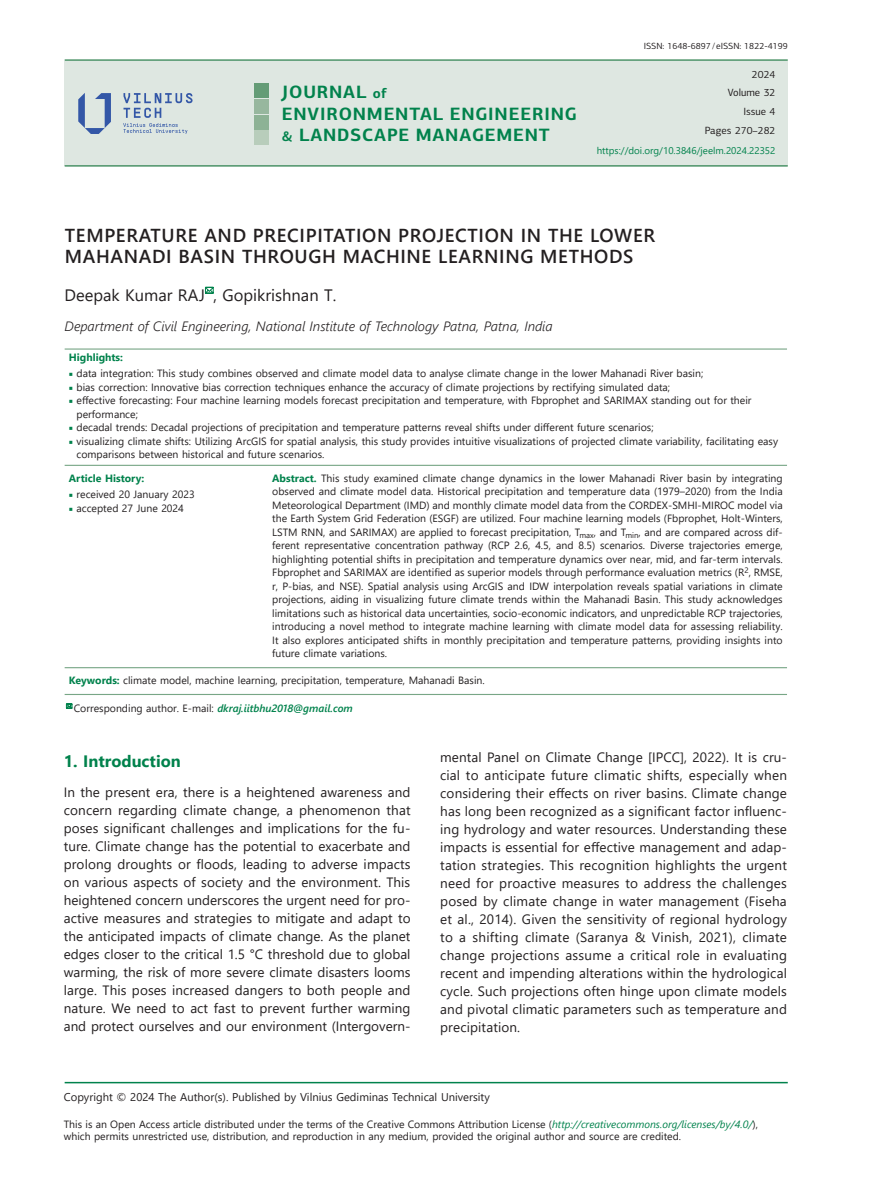
<style>
.page{position:relative;width:872px;height:1191px;background:#fff}
.page>*{position:absolute;margin:0;border:0;box-sizing:border-box;transform-origin:0 0}
.t1{font:600 18.75px/21px "Segoe UI";letter-spacing:.035em;color:#231f20}
.t2{font:700 17.85px/21px "PF Centro Sans Pro";letter-spacing:.045em;color:#01824c}
.t3{font:16.5px "Segoe UI";color:#231f20}
.t4{font:700 16.5px "Segoe UI";color:#01824c}
.t5{font:13.5px/18px "Segoe UI";letter-spacing:.005em;color:#231f20;text-align:justify}
.t6{font:italic 300 13.5px "Segoe UI";color:#231f20}
.t7{font:11.25px "Segoe UI";color:#231f20}
.t8{font:10.5px/13.5px "Segoe UI";color:#231f20}
.t9{font:10.5px/18.1px "PF Centro Sans Pro";color:#231f20;text-align:right}
.t10{font:700 10.5px "Segoe UI";color:#01824c}
.t11{font:9.75px "Segoe UI";color:#01824c}
.t12{font:9px "PF Centro Sans Pro";color:#231f20}
.s1{font-size:13.95px}
.s2{font-family:"Minion Pro";color:#01824c}
.s3{font-weight:700;color:#01824c}
.s4{font-weight:600;font-style:italic;color:#01824c}
.s5{font-style:italic;color:#01824c}
</style>
<div class="page">
<svg style="left:205px;top:286px;width:9px;height:8px"></svg>
<hr style="left:65px;top:348px;width:203px;height:1px;background:#78a686">
<hr style="left:268px;top:348px;width:519px;height:1px;background:#78a686">
<hr style="left:65px;top:465px;width:203px;height:1px;background:#78a686">
<hr style="left:268px;top:465px;width:519px;height:1px;background:#78a686">
<hr style="left:65px;top:667px;width:203px;height:1px;background:#78a686">
<hr style="left:268px;top:667px;width:519px;height:1px;background:#78a686">
<hr style="left:65px;top:694px;width:203px;height:1px;background:#78a686">
<hr style="left:268px;top:694px;width:519px;height:1px;background:#78a686">
<svg style="left:65px;top:703px;width:8px;height:6px"></svg>
<hr style="left:65px;top:1081px;width:722px;height:2px;background:#01824c">
<div style="left:65px;top:61px;width:722px;height:104px;background:#dee7e1"></div>
<hr style="left:65px;top:59px;width:722px;height:2px;background:#4b9267">
<hr style="left:65px;top:165px;width:722px;height:2px;background:#4b9267">
<svg style="left:78px;top:93px;width:33px;height:41px"></svg>
<svg style="left:123px;top:93px;width:69px;height:41px"></svg>
<div style="left:255px;top:83px;width:14px;height:15px;background:#649c76"></div>
<div style="left:255px;top:115px;width:14px;height:14px;background:#8db295"></div>
<div style="left:255px;top:130px;width:14px;height:15px;background:#b8cdbb"></div>
<div style="left:255px;top:99px;width:14px;height:15px;background:#97b79e"></div>
<h2 class="t2" style="left:282px;top:82px;width:296px">JOURNAL <span class="s1">of<br></span>ENVIRONMENTAL ENGINEERING <span class="s1">&amp;</span> LANDSCAPE MANAGEMENT</h2>
<p class="t12" style="left:644px;top:41px;width:145px">ISSN: 1648-6897/eISSN: 1822-4199</p>
<p class="t9" style="left:727px;top:66px;width:49px">2024<br>Volume 32<br>Issue 4</p>
<p class="t9" style="left:704px;top:121px;width:72px">Pages 270–282</p>
<p class="t11" style="left:597px;top:141px;width:180px">https://doi.org/10.3846/jeelm.2024.22352</p>
<h1 class="t1" style="left:65px;top:223px;width:591px">TEMPERATURE AND PRECIPITATION PROJECTION IN THE LOWER<br>MAHANADI BASIN THROUGH MACHINE LEARNING METHODS</h1>
<h3 class="t3" style="left:65px;top:280px;width:273px">Deepak Kumar RAJ , Gopikrishnan T.</h3>
<p class="t6" style="left:65px;top:314px;width:489px">Department of Civil Engineering, National Institute of Technology Patna, Patna, India</p>
<p class="t10" style="left:69px;top:347px;width:56px">Highlights:</p>
<p class="t8" style="left:69px;top:366px;width:636px"><span class="s2">■</span> data integration: This study combines observed and climate model data to analyse climate change in the lower Mahanadi River basin;</p>
<p class="t8" style="left:69px;top:379px;width:603px"><span class="s2">■</span> bias correction: Innovative bias correction techniques enhance the accuracy of climate projections by rectifying simulated data;</p>
<p class="t8" style="left:77px;top:393px;width:676px;text-indent:-8px"><span class="s2">■</span> effective forecasting: Four machine learning models forecast precipitation and temperature, with Fbprophet and SARIMAX standing out for their performance;</p>
<p class="t8" style="left:69px;top:420px;width:586px"><span class="s2">■</span> decadal trends: Decadal projections of precipitation and temperature patterns reveal shifts under different future scenarios;</p>
<p class="t8" style="left:77px;top:433px;width:703px;text-indent:-8px"><span class="s2">■</span> visualizing climate shifts: Utilizing ArcGIS for spatial analysis, this study provides intuitive visualizations of projected climate variability, facilitating easy comparisons between historical and future scenarios.</p>
<p class="t10" style="left:69px;top:468px;width:77px">Article History:</p>
<p class="t8" style="left:272px;top:470px;width:512px;text-align:justify"><span class="s3">Abstract.</span> This study examined climate change dynamics in the lower Mahanadi River basin by integrating observed and climate model data. Historical precipitation and temperature data (1979–2020) from the India Meteorological Department (IMD) and monthly climate model data from the CORDEX-SMHI-MIROC model via the Earth System Grid Federation (ESGF) are utilized. Four machine learning models (Fbprophet, Holt-Winters, LSTM RNN, and SARIMAX) are applied to forecast precipitation, T<sub>max</sub>, and T<sub>min</sub>, and are compared across dif&shy;ferent representative concentration pathway (RCP 2.6, 4.5, and 8.5) scenarios. Diverse trajectories emerge, highlighting potential shifts in precipitation and temperature dynamics over near, mid, and far-term intervals.<br>Fbprophet and SARIMAX are identified as superior models through performance evaluation metrics (R<sup>2</sup>, RMSE, r, P-bias, and NSE). Spatial analysis using ArcGIS and IDW interpolation reveals spatial variations in climate projections, aiding in visualizing future climate trends within the Mahanadi Basin. This study acknowledges limitations such as historical data uncertainties, socio-economic indicators, and unpredictable RCP trajectories, introducing a novel method to integrate machine learning with climate model data for assessing reliability.<br>It also explores anticipated shifts in monthly precipitation and temperature patterns, providing insights into future climate variations.</p>
<p class="t8" style="left:69px;top:487px;width:127px"><span class="s2">■</span> received 20 January 2023</p>
<p class="t8" style="left:69px;top:500px;width:117px"><span class="s2">■</span> accepted 27 June 2024</p>
<p class="t8" style="left:69px;top:672px;width:417px"><span class="s3">Keywords:</span> climate model, machine learning, precipitation, temperature, Mahanadi Basin.</p>
<p class="t8" style="left:74px;top:700px;width:280px">Corresponding author. E-mail: <span class="s4">dkraj.iitbhu2018@gmail.com</span></p>
<h3 class="t4" style="left:64px;top:745px;width:118px">1. Introduction</h3>
<p class="t5" style="left:64px;top:782px;width:348px">In the present era, there is a heightened awareness and concern regarding climate change, a phenomenon that poses significant challenges and implications for the fu&shy;ture. Climate change has the potential to exacerbate and prolong droughts or floods, leading to adverse impacts on various aspects of society and the environment. This heightened concern underscores the urgent need for pro&shy;active measures and strategies to mitigate and adapt to the anticipated impacts of climate change. As the planet edges closer to the critical 1.5 °C threshold due to global warming, the risk of more severe climate disasters looms large. This poses increased dangers to both people and nature. We need to act fast to prevent further warming and protect ourselves and our environment (Intergovern-</p>
<p class="t5" style="left:440px;top:747px;width:348px">mental Panel on Climate Change [IPCC], 2022). It is cru&shy;cial to anticipate future climatic shifts, especially when considering their effects on river basins. Climate change has long been recognized as a significant factor influenc&shy;ing hydrology and water resources. Understanding these impacts is essential for effective management and adap&shy;tation strategies. This recognition highlights the urgent need for proactive measures to address the challenges posed by climate change in water management (Fiseha et al., 2014). Given the sensitivity of regional hydrology to a shifting climate (Saranya &amp; Vinish, 2021), climate change projections assume a critical role in evaluating recent and impending alterations within the hydrological cycle. Such projections often hinge upon climate models and pivotal climatic parameters such as temperature and precipitation.</p>
<p class="t7" style="left:64px;top:1086px;width:427px">Copyright © 2024 The Author(s). Published by Vilnius Gediminas Technical University</p>
<p class="t8" style="left:64px;top:1117px;width:695px;line-height:12px">This is an Open Access article distributed under the terms of the Creative Commons Attribution License (<span class="s5">http://creativecommons.org/licenses/by/4.0/</span>), which permits unrestricted use, distribution, and reproduction in any medium, provided the original author and source are credited.</p>
</div>
